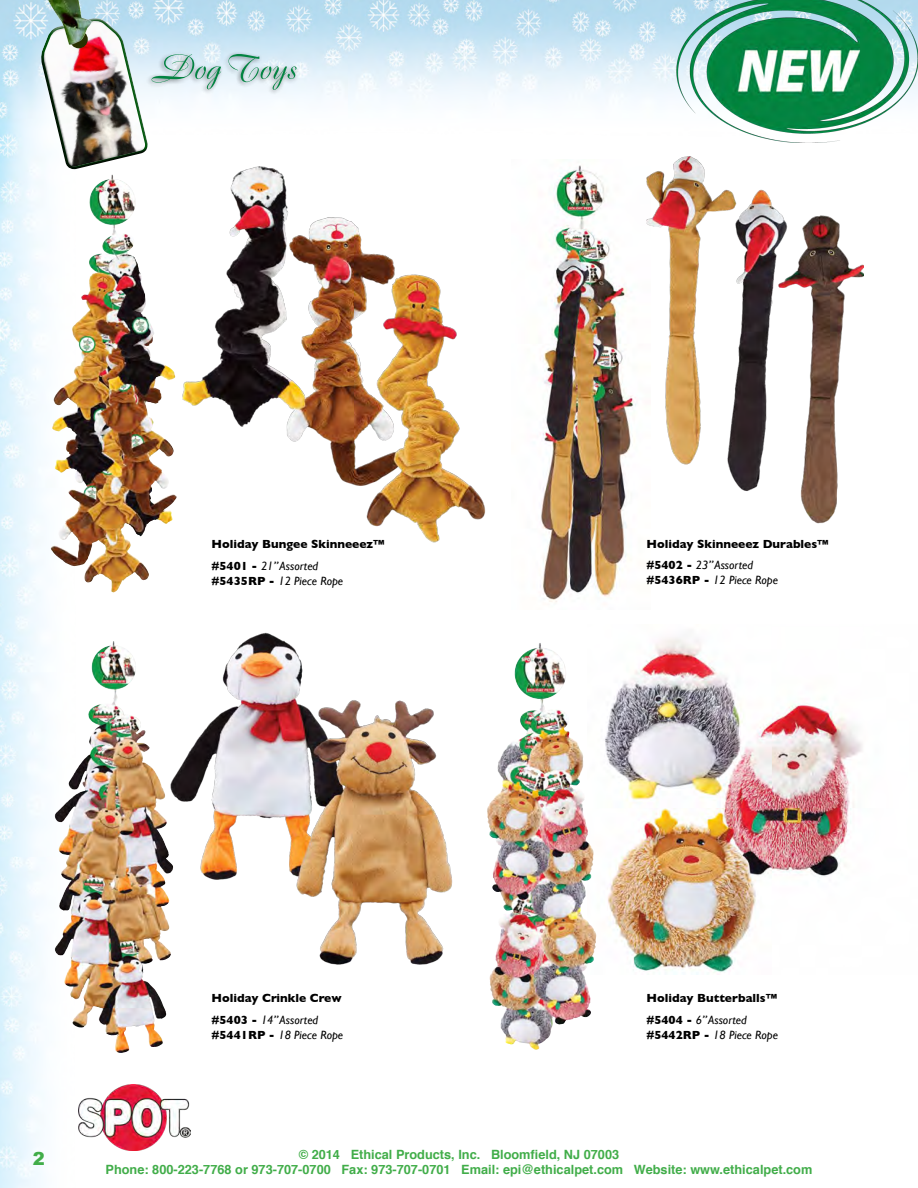
<style>
.page{position:relative;width:918px;height:1188px;background:#fff}
.page>*{position:absolute;margin:0;border:0;box-sizing:border-box;transform-origin:0 0}
.t1{font:900 18px "Arial";color:#41ad49}
.t2{font:700 12.75px/15.3px "Helvetica";color:#41ad49;text-align:center}
.t3{font:700 12px/21.8px "Gill Sans";color:#000}
.t4{font:italic 12px "Gill Sans";color:#000}
.s1{font-weight:400;font-style:italic}
.s2{font-weight:700;font-style:normal}
</style>
<div class="page">
<img style="left:0;top:0;width:828px;height:1188px">
<img style="left:79px;top:1084px;width:111px;height:66px">
<img style="left:0;top:0;width:124px;height:45px">
<img style="left:89px;top:175px;width:22px;height:47px">
<img style="left:512px;top:160px;width:138px;height:449px">
<img style="left:170px;top:160px;width:326px;height:384px">
<img style="left:646px;top:148px;width:218px;height:387px">
<img style="left:169px;top:631px;width:284px;height:374px">
<img style="left:588px;top:624px;width:274px;height:351px">
<img style="left:91px;top:641px;width:22px;height:45px">
<img style="left:514px;top:643px;width:25px;height:52px">
<img style="left:676px;top:0;width:242px;height:142px">
<img style="left:34px;top:12px;width:263px;height:159px">
<p class="t3" style="left:212px;top:533px;width:175px">Holiday Bungee Skinneeez™ #5401 - <span class="s1">21” Assorted</span></p>
<p class="t4" style="left:212px;top:574px;width:133px"><span class="s2">#5435RP -</span> 12 Piece Rope</p>
<p class="t3" style="left:646px;top:533px;width:184px">Holiday Skinneeez Durables™ #5402 - <span class="s1">23” Assorted</span></p>
<p class="t4" style="left:646px;top:574px;width:133px"><span class="s2">#5436RP -</span> 12 Piece Rope</p>
<h1 class="t1" style="left:33px;top:1148px;width:14px">2</h1>
<p class="t3" style="left:212px;top:987px;width:132px">Holiday Crinkle Crew #5403 - <span class="s1">14” Assorted</span></p>
<p class="t4" style="left:212px;top:1028px;width:133px"><span class="s2">#5441RP -</span> 18 Piece Rope</p>
<p class="t3" style="left:646px;top:987px;width:132px">Holiday Butterballs™ #5404 - <span class="s1">6” Assorted</span></p>
<p class="t4" style="left:646px;top:1028px;width:133px"><span class="s2">#5442RP -</span> 18 Piece Rope</p>
<p class="t2" style="left:106px;top:1147px;width:708px">© 2014 Ethical Products, Inc. Bloomfield, NJ 07003<br>Phone: 800-223-7768 or 973-707-0700 Fax: 973-707-0701 Email: epi@ethicalpet.com Website: www.ethicalpet.com</p>
</div>
